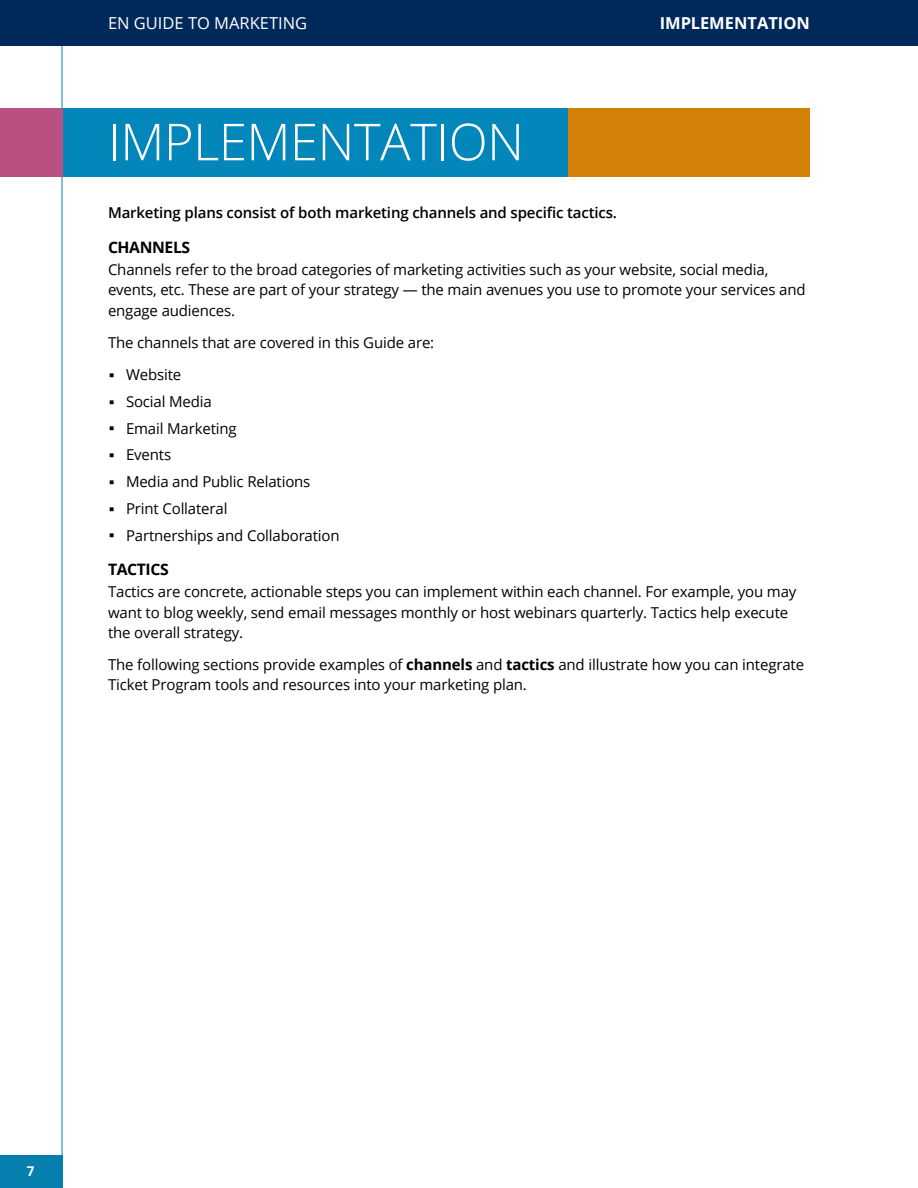
<style>
.page{position:relative;width:918px;height:1188px;background:#fff}
.page>*{position:absolute;margin:0;border:0;box-sizing:border-box;transform-origin:0 0}
.Heading_2{font:300 51px "Open Sans";letter-spacing:-.01em;color:#fff}
.t1{font:16.5px "Open Sans";color:#fff}
.t2{font:700 16.5px "Open Sans";color:#fff}
.Heading_4{font:700 15.75px "Open Sans";letter-spacing:-.025em;color:#000}
.Body{font:15px/20.2px "Open Sans";letter-spacing:-.01em;color:#000}
.Body_First{font:600 15px "Open Sans";letter-spacing:-.01em;color:#000}
.t3{font:700 13.5px "Open Sans";color:#fff}
.s1{font-weight:700}
</style>
<div class="page">
<div style="left:0;top:1156px;width:62px;height:32px;background:#067faf"></div>
<hr style="left:62px;top:0;width:1px;height:1188px;background:#067faf">
<div style="left:1px;top:0;width:917px;height:45px;background:#00295b"></div>
<div style="left:1px;top:108px;width:582px;height:69px;background:#0387ba"></div>
<div style="left:0;top:108px;width:62px;height:69px;background:#b95082"></div>
<div style="left:568px;top:108px;width:242px;height:69px;background:#d18106"></div>
<p class="t1" style="left:108px;top:12px;width:201px">EN GUIDE TO MARKETING</p>
<p class="t2" style="left:660px;top:12px;width:152px">IMPLEMENTATION</p>
<h2 class="Heading_2" style="left:108px;top:107px;width:417px">IMPLEMENTATION</h2>
<p class="Body_First" style="left:108px;top:203px;width:511px">Marketing plans consist of both marketing channels and specific tactics.</p>
<h4 class="Heading_4" style="left:108px;top:236px;width:84px">CHANNELS</h4>
<p class="Body" style="left:108px;top:259px;width:699px">Channels refer to the broad categories of marketing activities such as your website, social media, events, etc. These are part of your strategy — the main avenues you use to promote your services and engage audiences.</p>
<p class="Body" style="left:108px;top:332px;width:328px">The channels that are covered in this Guide are:</p>
<p class="Body" style="left:108px;top:364px;width:75px">◾ Website</p>
<p class="Body" style="left:108px;top:391px;width:105px">◾ Social Media</p>
<p class="Body" style="left:108px;top:418px;width:130px">◾ Email Marketing</p>
<p class="Body" style="left:108px;top:444px;width:65px">◾ Events</p>
<p class="Body" style="left:108px;top:471px;width:204px">◾ Media and Public Relations</p>
<p class="Body" style="left:108px;top:498px;width:121px">◾ Print Collateral</p>
<p class="Body" style="left:108px;top:525px;width:233px">◾ Partnerships and Collaboration</p>
<h4 class="Heading_4" style="left:108px;top:558px;width:62px">TACTICS</h4>
<p class="Body" style="left:108px;top:581px;width:690px">Tactics are concrete, actionable steps you can implement within each channel. For example, you may want to blog weekly, send email messages monthly or host webinars quarterly. Tactics help execute the overall strategy.</p>
<p class="Body" style="left:108px;top:654px;width:698px">The following sections provide examples of <span class="s1">channels</span> and <span class="s1">tactics</span> and illustrate how you can integrate<br>Ticket Program tools and resources into your marketing plan.</p>
<p class="t3" style="left:27px;top:1162px;width:9px">7</p>
</div>
